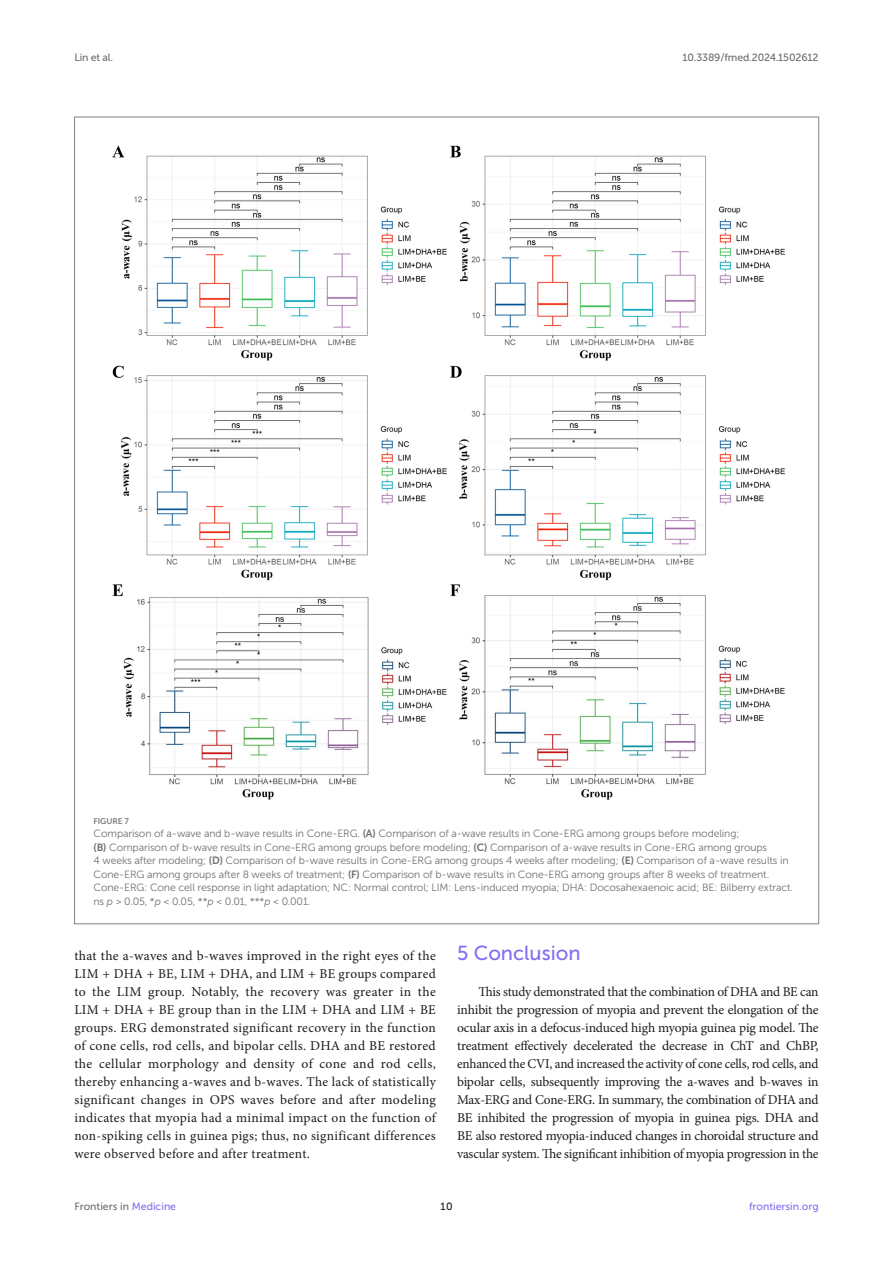
<style>
.page{position:relative;width:893px;height:1263px;background:#fff}
.page>*{position:absolute;margin:0;border:0;box-sizing:border-box;transform-origin:0 0}
.HEAD_1{font:20.25px "Museo Sans 500";color:#856df0}
.TEXT{font:13.5px/18px "Minion Pro";color:#1b1c1b;text-align:justify}
.FIG_LEG{font:10.5px/13.5px "Museo Sans 300";letter-spacing:-.01em;color:#706f70}
.t1{font:10.5px "Museo Sans 500";letter-spacing:-.015em;color:#706f70}
.t2{font:10.5px "Museo Sans 500";color:#856df0}
.t3{font:10.5px "Museo Sans 500";color:#1b1c1b}
.FIG_HD{font:8.25px "Museo Sans 700";letter-spacing:-.01em;color:#7e7f7f}
.s1{font-family:"Museo Sans 700"}
.s2{font-style:italic}
.s3{color:#856df0}
</style>
<div class="page">
<img style="left:112px;top:145px;width:673px;height:655px">
<p class="t1" style="left:74px;top:51px;width:40px">Lin et al.</p>
<p class="t1" style="left:683px;top:51px;width:137px">10.3389/fmed.2024.1502612</p>
<p class="FIG_HD" style="left:94px;top:816px;width:37px">FIGURE 7</p>
<p class="FIG_LEG" style="left:94px;top:827px;width:701px">Comparison of a-wave and b-wave results in Cone-ERG. <span class="s1">(A)</span> Comparison of a-wave results in Cone-ERG among groups before modeling;<br><span class="s1">(B)</span> Comparison of b-wave results in Cone-ERG among groups before modeling; <span class="s1">(C)</span> Comparison of a-wave results in Cone-ERG among groups<br>4 weeks after modeling; <span class="s1">(D)</span> Comparison of b-wave results in Cone-ERG among groups 4 weeks after modeling; <span class="s1">(E)</span> Comparison of a-wave results in Cone-ERG among groups after 8 weeks of treatment; <span class="s1">(F)</span> Comparison of b-wave results in Cone-ERG among groups after 8 weeks of treatment.<br>Cone-ERG: Cone cell response in light adaptation; NC: Normal control; LIM: Lens-induced myopia; DHA: Docosahexaenoic acid; BE: Bilberry extract. ns <span class="s2">p</span> &gt; 0.05, *<span class="s2">p</span> &lt; 0.05, **<span class="s2">p</span> &lt; 0.01, ***<span class="s2">p</span> &lt; 0.001.</p>
<p class="TEXT" style="left:74px;top:947px;width:363px">that the a-waves and b-waves improved in the right eyes of the LIM + DHA + BE, LIM + DHA, and LIM + BE groups compared to the LIM group. Notably, the recovery was greater in the LIM + DHA + BE group than in the LIM + DHA and LIM + BE groups. ERG demonstrated significant recovery in the function of cone cells, rod cells, and bipolar cells. DHA and BE restored the cellular morphology and density of cone and rod cells, thereby enhancing a-waves and b-waves. The lack of statistically significant changes in OPS waves before and after modeling indicates that myopia had a minimal impact on the function of non-spiking cells in guinea pigs; thus, no significant differences were observed before and after treatment.</p>
<p class="HEAD_1" style="left:457px;top:942px;width:125px">5 Conclusion</p>
<p class="TEXT" style="left:457px;top:983px;width:363px;text-indent:21px">This study demonstrated that the combination of DHA and BE can inhibit the progression of myopia and prevent the elongation of the ocular axis in a defocus-induced high myopia guinea pig model. The treatment effectively decelerated the decrease in ChT and ChBP, enhanced the CVI, and increased the activity of cone cells, rod cells, and bipolar cells, subsequently improving the a-waves and b-waves in Max-ERG and Cone-ERG. In summary, the combination of DHA and BE inhibited the progression of myopia in guinea pigs. DHA and BE also restored myopia-induced changes in choroidal structure and vascular system. The significant inhibition of myopia progression in the</p>
<p class="t1" style="left:74px;top:1200px;width:103px">Frontiers in <span class="s3">Medicine</span></p>
<p class="t3" style="left:440px;top:1200px;width:14px">10</p>
<p class="t2" style="left:749px;top:1200px;width:71px">frontiersin.org</p>
</div>
